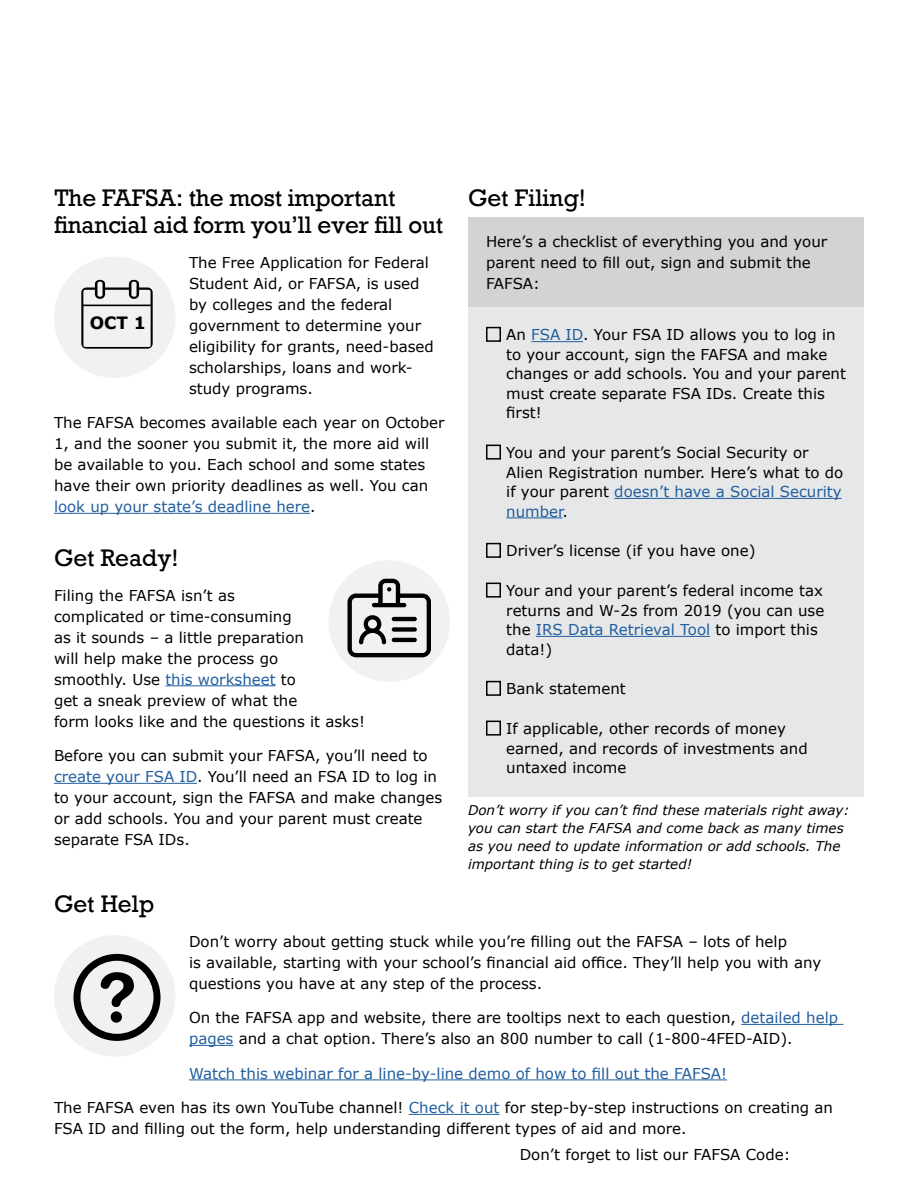
<style>
.page{position:relative;width:918px;height:1188px;background:#fff}
.page>*{position:absolute;margin:0;border:0;box-sizing:border-box;transform-origin:0 0}
.t1{font:22.5px/27px "Rockwell";letter-spacing:-.01em;color:#000}
.t2{font:700 16.95px "Verdana";color:#000}
.t3{font:15px/21px "Verdana";color:#000}
.t4{font:15px "Verdana";color:#215e9e}
.t5{font:italic 13.5px/18px "Verdana";color:#000}
.s1{color:#215e9e}
</style>
<div class="page">
<hr style="left:54px;top:513px;width:256px;height:1px;background:#215e9e">
<hr style="left:165px;top:685px;width:111px;height:1px;background:#215e9e">
<hr style="left:54px;top:783px;width:143px;height:1px;background:#215e9e">
<div style="left:468px;top:307px;width:396px;height:490px;background:#e6e7e8"></div>
<hr style="left:531px;top:341px;width:52px;height:1px;background:#215e9e">
<hr style="left:614px;top:498px;width:228px;height:1px;background:#215e9e">
<hr style="left:506px;top:517px;width:56px;height:1px;background:#215e9e">
<hr style="left:536px;top:636px;width:174px;height:1px;background:#215e9e">
<div style="left:486px;top:327px;width:15px;height:15px;border:2px solid #000"></div>
<div style="left:486px;top:445px;width:15px;height:15px;border:2px solid #000"></div>
<div style="left:486px;top:543px;width:15px;height:15px;border:2px solid #000"></div>
<div style="left:486px;top:583px;width:15px;height:15px;border:2px solid #000"></div>
<div style="left:486px;top:681px;width:15px;height:15px;border:2px solid #000"></div>
<div style="left:486px;top:721px;width:15px;height:15px;border:2px solid #000"></div>
<div style="left:468px;top:218px;width:396px;height:89px;background:#d1d3d4"></div>
<div style="left:54px;top:256px;width:122px;height:122px;background:#f1f1f2;border-radius:50%"></div>
<svg style="left:81px;top:280px;width:72px;height:69px"></svg>
<div style="left:328px;top:560px;width:122px;height:122px;background:#f1f1f2;border-radius:50%"></div>
<svg style="left:348px;top:579px;width:83px;height:78px"></svg>
<hr style="left:392px;top:617px;width:25px;height:4px;background:#000;border-radius:2px">
<div style="left:392px;top:627px;width:25px;height:5px;background:#000;border-radius:2px"></div>
<hr style="left:392px;top:638px;width:25px;height:4px;background:#000;border-radius:2px">
<hr style="left:741px;top:1024px;width:102px;height:1px;background:#215e9e">
<hr style="left:189px;top:1045px;width:44px;height:1px;background:#215e9e">
<hr style="left:189px;top:1079px;width:538px;height:1px;background:#215e9e">
<hr style="left:409px;top:1114px;width:90px;height:1px;background:#215e9e">
<div style="left:54px;top:935px;width:122px;height:122px;background:#f1f1f2;border-radius:50%"></div>
<svg style="left:73px;top:954px;width:88px;height:87px"></svg>
<h1 class="t1" style="left:54px;top:185px;width:391px">The FAFSA: the most important financial aid form you’ll ever fill out</h1>
<p class="t3" style="left:189px;top:252px;width:246px">The Free Application for Federal<br>Student Aid, or FAFSA, is used by colleges and the federal government to determine your eligibility for grants, need-based scholarships, loans and work&shy;study programs.</p>
<p class="t3" style="left:54px;top:412px;width:392px">The FAFSA becomes available each year on October 1, and the sooner you submit it, the more aid will be available to you. Each school and some states have their own priority deadlines as well. You can <span class="s1">look up your state’s deadline here</span>.</p>
<h1 class="t1" style="left:54px;top:545px;width:126px">Get Ready!</h1>
<p class="t3" style="left:54px;top:585px;width:312px">Filing the FAFSA isn’t as<br>complicated or time-consuming<br>as it sounds – a little preparation<br>will help make the process go<br>smoothly. Use <span class="s1">this worksheet</span> to<br>get a sneak preview of what the<br>form looks like and the questions it asks!</p>
<p class="t3" style="left:54px;top:745px;width:390px">Before you can submit your FAFSA, you’ll need to <span class="s1">create your FSA ID</span>. You’ll need an FSA ID to log in to your account, sign the FAFSA and make changes or add schools. You and your parent must create separate FSA IDs.</p>
<p class="t2" style="left:90px;top:312px;width:58px">OCT 1</p>
<h1 class="t1" style="left:54px;top:891px;width:102px">Get Help</h1>
<h1 class="t1" style="left:468px;top:185px;width:120px">Get Filing!</h1>
<p class="t3" style="left:486px;top:231px;width:343px">Here’s a checklist of everything you and your parent need to fill out, sign and submit the<br>FAFSA:</p>
<p class="t3" style="left:506px;top:325px;width:341px;line-height:19.5px">An <span class="s1">FSA ID</span>. Your FSA ID allows you to log in to your account, sign the FAFSA and make changes or add schools. You and your parent must create separate FSA IDs. Create this first!</p>
<p class="t3" style="left:506px;top:443px;width:339px;line-height:19.5px">You and your parent’s Social Security or Alien Registration number. Here’s what to do if your parent <span class="s1">doesn’t have a Social Security number</span>.</p>
<p class="t3" style="left:506px;top:541px;width:251px">Driver’s license (if you have one)</p>
<p class="t3" style="left:506px;top:581px;width:320px;line-height:19.5px">Your and your parent’s federal income tax returns and W-2s from 2019 (you can use the <span class="s1">IRS Data Retrieval Tool</span> to import this data!)</p>
<p class="t3" style="left:506px;top:679px;width:121px">Bank statement</p>
<p class="t3" style="left:506px;top:719px;width:303px;line-height:19.5px">If applicable, other records of money earned, and records of investments and untaxed income</p>
<p class="t5" style="left:468px;top:801px;width:383px">Don’t worry if you can’t find these materials right away: you can start the FAFSA and come back as many times as you need to update information or add schools. The important thing is to get started!</p>
<p class="t3" style="left:189px;top:931px;width:634px">Don’t worry about getting stuck while you’re filling out the FAFSA – lots of help<br>is available, starting with your school’s financial aid office. They’ll help you with any questions you have at any step of the process.</p>
<p class="t3" style="left:189px;top:1007px;width:651px">On the FAFSA app and website, there are tooltips next to each question, <span class="s1">detailed help pages</span> and a chat option. There’s also an 800 number to call (1-800-4FED-AID).</p>
<p class="t4" style="left:189px;top:1064px;width:540px">Watch this webinar for a line-by-line demo of how to fill out the FAFSA!</p>
<p class="t3" style="left:54px;top:1097px;width:781px">The FAFSA even has its own YouTube channel! <span class="s1">Check it out</span> for step-by-step instructions on creating an<br>FSA ID and filling out the form, help understanding different types of aid and more.</p>
<p class="t3" style="left:520px;top:1144px;width:272px">Don’t forget to list our FAFSA Code:</p>
</div>
